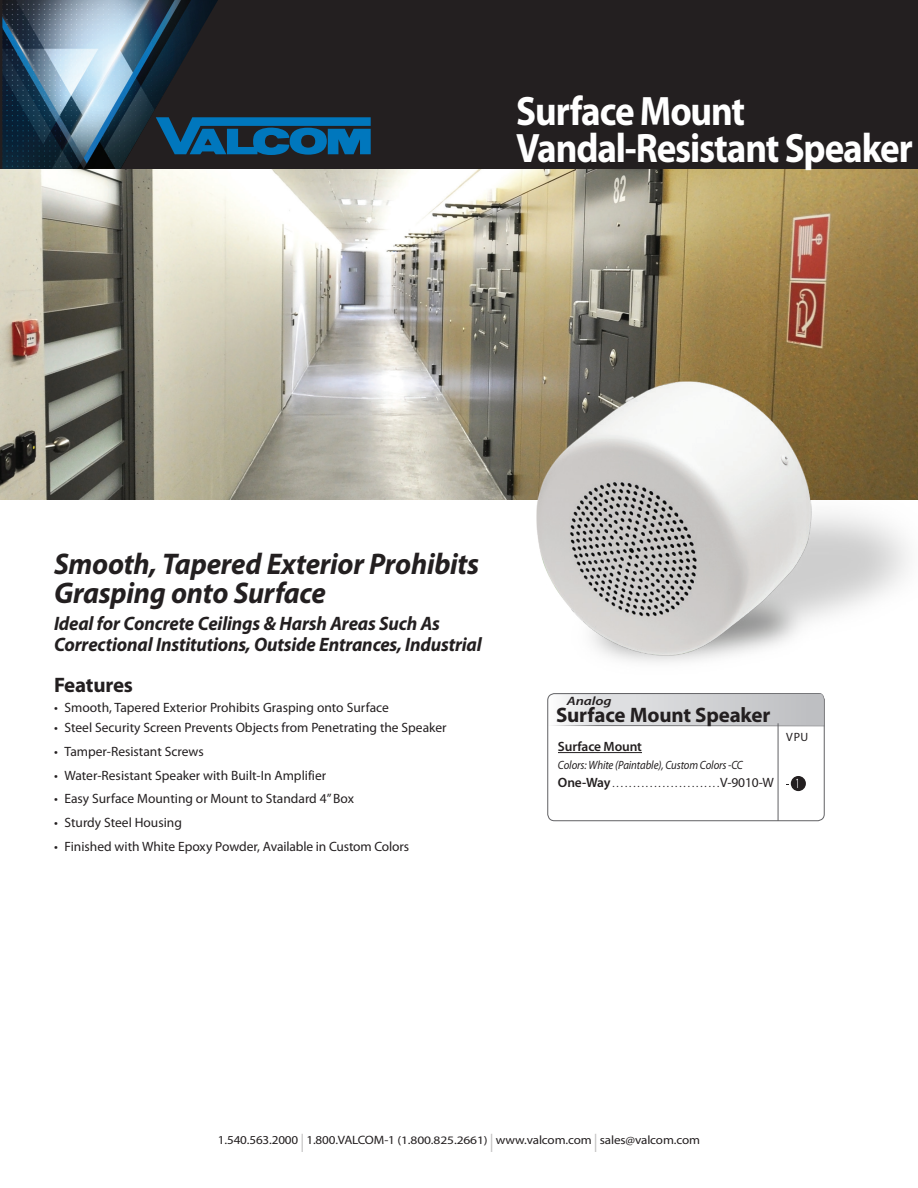
<style>
.page{position:relative;width:918px;height:1188px;background:#fff}
.page>*{position:absolute;margin:0;border:0;box-sizing:border-box;transform-origin:0 0}
.t1{font:700 41.25px/36.8px "Myriad Pro";letter-spacing:-.03em;color:#fff;scale:.9 1}
.t2{font:italic 700 30px/28.5px "Myriad Pro";letter-spacing:-.01em;color:#231f20;scale:.96 1}
.t3{font:700 21px "Myriad Pro";letter-spacing:-.01em;color:#231f20}
.t4{font:italic 700 19.5px/21px "Myriad Pro";letter-spacing:-.01em;color:#231f20;scale:.96 1}
.t5{font:13.5px "Myriad Pro";color:#231f20}
.t6{font:600 13.5px "Myriad Pro";letter-spacing:-.01em;color:#231f20}
.t7{font:12.15px "Myriad Pro";letter-spacing:-.01em;color:#231f20;scale:1.08 1}
.t8{font:italic 600 12.15px "Myriad Pro";letter-spacing:-.01em;color:#231f20;scale:1.23 1}
.t9{font:italic 12px "Myriad Pro";letter-spacing:-.01em;color:#231f20;scale:.9 1}
.t10{font:12px "Myriad Pro";color:#231f20}
.t11{font:10.5px "Myriad Pro";color:#231f20}
.s1{font-weight:600;font-size:13.5px}
.s2{font-size:27px;color:#c4c3c3}
.s3{font-size:11.55px}
</style>
<div class="page">
<img style="left:0;top:169px;width:918px;height:331px">
<img style="left:516px;top:330px;width:402px;height:332px">
<div style="left:548px;top:693px;width:276px;height:128px;border:1px solid #616164;border-radius:7px"></div>
<svg style="left:547px;top:693px;width:277px;height:33px;background:#cfd0d2"></svg>
<hr style="left:558px;top:752px;width:84px;height:1px;background:#231f20">
<hr style="left:778px;top:723px;width:1px;height:98px;background:#616164">
<div style="left:791px;top:776px;width:15px;height:15px;background:#231f20;border-radius:50%"></div>
<div style="left:0;top:0;width:918px;height:169px;background:#231f20"></div>
<svg style="left:218px;top:117px;width:153px;height:38px"></svg>
<img style="left:2px;top:0;width:216px;height:169px">
<h1 class="t1" style="left:516px;top:92px;width:442px">Surface Mount<br>Vandal-Resistant Speaker</h1>
<h2 class="t2" style="left:54px;top:549px;width:445px">Smooth, Tapered Exterior Prohibits<br>Grasping onto Surface</h2>
<h3 class="t4" style="left:54px;top:612px;width:447px">Ideal for Concrete Ceilings &amp; Harsh Areas Such As<br>Correctional Institutions, Outside Entrances, Industrial</h3>
<h3 class="t3" style="left:54px;top:671px;width:81px">Features</h3>
<p class="t5" style="left:54px;top:699px;width:336px">• Smooth, Tapered Exterior Prohibits Grasping onto Surface</p>
<p class="t5" style="left:54px;top:719px;width:394px">• Steel Security Screen Prevents Objects from Penetrating the Speaker</p>
<p class="t5" style="left:54px;top:743px;width:151px">• Tamper-Resistant Screws</p>
<p class="t5" style="left:54px;top:767px;width:274px">• Water-Resistant Speaker with Built-In Amplifier</p>
<p class="t5" style="left:54px;top:791px;width:302px">• Easy Surface Mounting or Mount to Standard 4” Box</p>
<p class="t5" style="left:54px;top:814px;width:129px">• Sturdy Steel Housing</p>
<p class="t5" style="left:54px;top:838px;width:357px">• Finished with White Epoxy Powder, Available in Custom Colors</p>
<p class="t8" style="left:567px;top:693px;width:38px">Analog</p>
<h3 class="t3" style="left:556px;top:701px;width:216px">Surface Mount Speaker</h3>
<p class="t6" style="left:558px;top:738px;width:86px">Surface Mount</p>
<p class="t9" style="left:558px;top:758px;width:207px">Colors: White (Paintable), Custom Colors -CC</p>
<p class="t11" style="left:558px;top:777px;width:56px"><span class="s1">One-Way</span>..........................</p>
<p class="t5" style="left:720px;top:774px;width:55px">V-9010-W</p>
<p class="t10" style="left:786px;top:730px;width:24px">VPU</p>
<p class="t7" style="left:218px;top:1133px;width:448px">1.540.563.2000 <span class="s2">I</span> 1.800.VALCOM-1 <span class="s3">(1.800.825.2661)</span> <span class="s2">I</span> www.valcom.com <span class="s2">I</span> sales@valcom.com</p>
</div>
